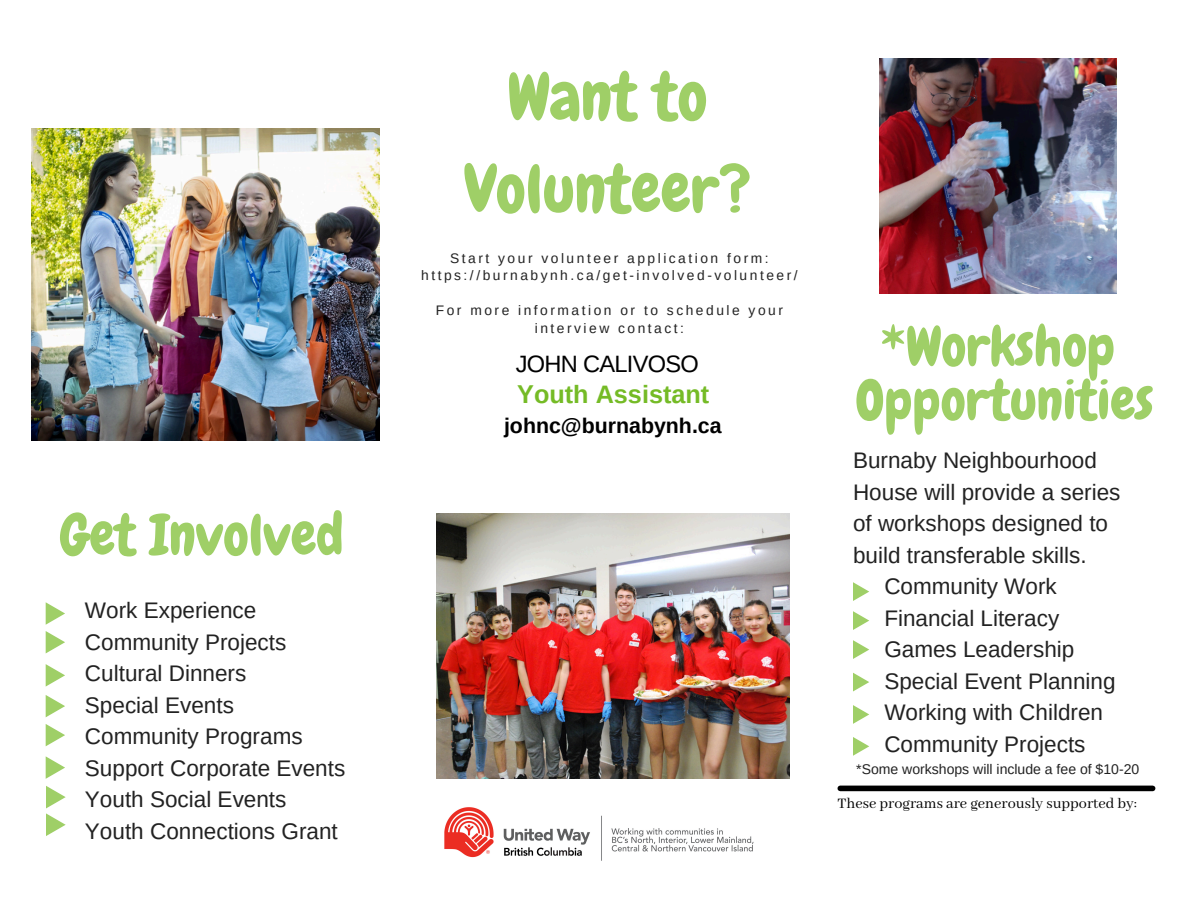
<style>
.page{position:relative;width:1188px;height:918px;background:#fff}
.page>*{position:absolute;margin:0;border:0;box-sizing:border-box;transform-origin:0 0}
.t1{font:66.45px/92.4px "Chewy";color:#9fcf67;text-align:center}
.t2{font:56.7px "Chewy";color:#9fcf67}
.t3{font:55.5px/54px "Chewy";color:#9fcf67;text-align:center}
.t4{font:700 25.2px "Arimo";color:#75bb26}
.t5{font:23.7px "Arimo";letter-spacing:-.03em;color:#000}
.t6{font:22.5px/31.5px "Arimo";color:#222}
.t7{font:700 21.3px "Arimo";color:#000}
.t8{font:16.2px "Abhaya Libre";color:#000}
.t9{font:14.1px "Arimo";color:#222}
.t10{font:13.8px/17.4px "Arimo";letter-spacing:.18em;color:#222;text-align:center}
</style>
<div class="page">
<div style="left:840px;top:786px;width:313px;height:5px;background:#000"></div>
<img style="left:437px;top:513px;width:352px;height:266px">
<img style="left:31px;top:129px;width:349px;height:311px">
<img style="left:879px;top:59px;width:238px;height:235px">
<svg style="left:853px;top:582px;width:16px;height:19px"></svg>
<svg style="left:853px;top:611px;width:16px;height:19px"></svg>
<svg style="left:853px;top:640px;width:16px;height:19px"></svg>
<svg style="left:853px;top:673px;width:16px;height:19px"></svg>
<svg style="left:853px;top:705px;width:16px;height:19px"></svg>
<svg style="left:853px;top:737px;width:16px;height:19px"></svg>
<svg style="left:46px;top:756px;width:19px;height:23px"></svg>
<svg style="left:46px;top:724px;width:19px;height:22px"></svg>
<svg style="left:46px;top:664px;width:19px;height:23px"></svg>
<svg style="left:46px;top:695px;width:19px;height:22px"></svg>
<svg style="left:46px;top:631px;width:19px;height:22px"></svg>
<svg style="left:46px;top:602px;width:19px;height:23px"></svg>
<svg style="left:46px;top:786px;width:19px;height:50px"></svg>
<img style="left:444px;top:807px;width:310px;height:54px">
<h5 class="t2" style="left:60px;top:499px;width:285px">Get Involved</h5>
<p class="t6" style="left:85px;top:595px;width:262px">Work Experience<br>Community Projects<br>Cultural Dinners<br>Special Events<br>Community Programs<br>Support Corporate Events</p>
<p class="t6" style="left:85px;top:784px;width:203px">Youth Social Events</p>
<p class="t6" style="left:85px;top:815px;width:254px">Youth Connections Grant</p>
<p class="t1" style="left:464px;top:51px;width:289px">Want to<br>Volunteer?</p>
<p class="t10" style="left:450px;top:249px;width:320px">Start your volunteer application form:</p>
<p class="t10" style="left:421px;top:267px;width:378px">https://burnabynh.ca/get-involved-volunteer/</p>
<p class="t10" style="left:436px;top:302px;width:349px">For more information or to schedule your interview contact:</p>
<p class="t5" style="left:516px;top:350px;width:185px">JOHN CALIVOSO</p>
<p class="t4" style="left:517px;top:381px;width:194px">Youth Assistant</p>
<h2 class="t7" style="left:504px;top:414px;width:219px">johnc@burnabynh.ca</h2>
<h2 class="t3" style="left:855px;top:319px;width:299px">*Workshop<br>Opportunities</h2>
<h3 class="t6" style="left:853px;top:445px;width:245px">Burnaby Neighbourhood</h3>
<h3 class="t6" style="left:853px;top:476px;width:269px">House will provide a series</h3>
<h3 class="t6" style="left:853px;top:508px;width:257px">of workshops designed to</h3>
<h3 class="t6" style="left:853px;top:539px;width:235px">build transferable skills.</h3>
<h3 class="t6" style="left:884px;top:571px;width:174px">Community Work</h3>
<h3 class="t6" style="left:884px;top:602px;width:176px">Financial Literacy</h3>
<h3 class="t6" style="left:884px;top:634px;width:192px">Games Leadership</h3>
<h3 class="t6" style="left:884px;top:665px;width:233px">Special Event Planning</h3>
<h3 class="t6" style="left:884px;top:697px;width:220px">Working with Children</h3>
<h3 class="t6" style="left:884px;top:728px;width:203px">Community Projects</h3>
<h3 class="t9" style="left:856px;top:762px;width:285px">*Some workshops will include a fee of $10-20</h3>
<h6 class="t8" style="left:837px;top:795px;width:301px">These programs are generously supported by:</h6>
</div>
